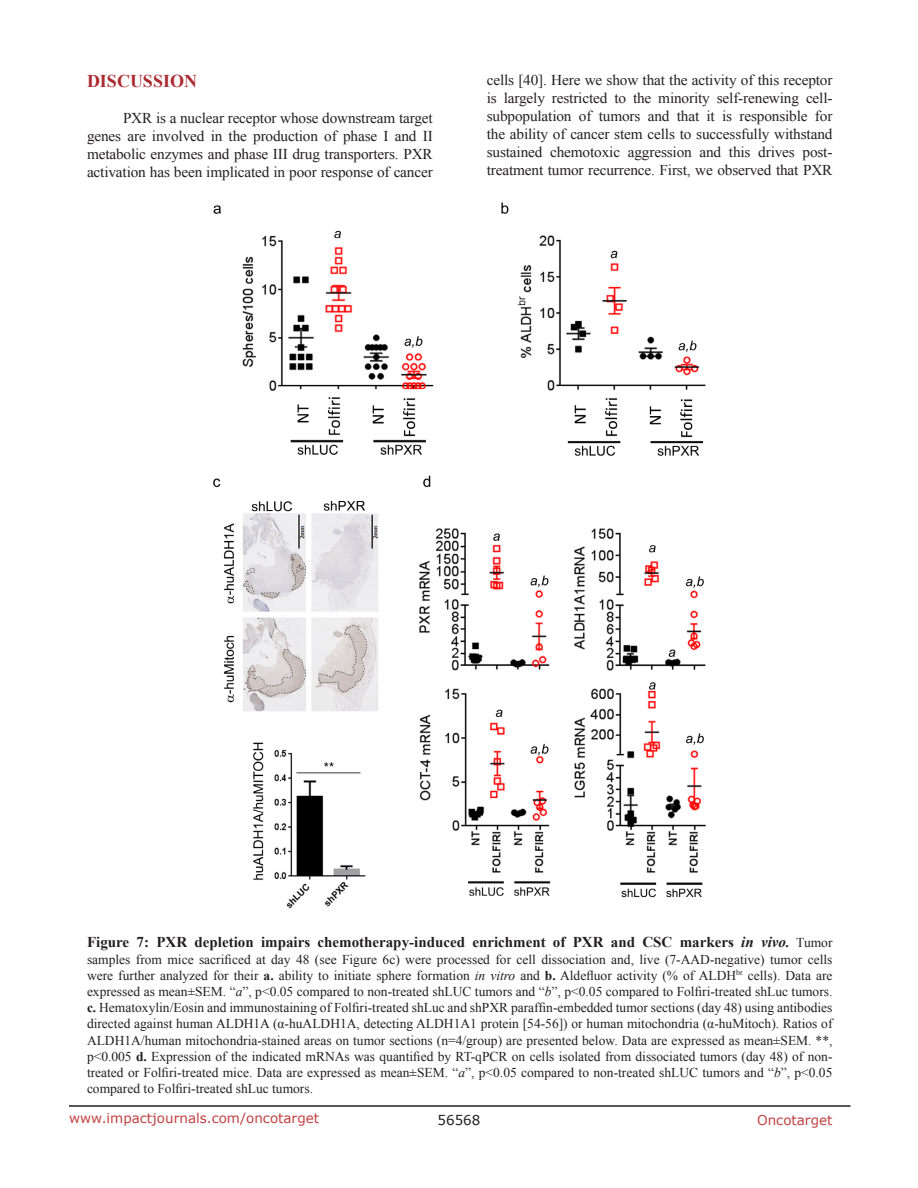
<style>
.page{position:relative;width:918px;height:1188px;background:#fff}
.page>*{position:absolute;margin:0;border:0;box-sizing:border-box;transform-origin:0 0}
.Heading{font:700 18px "Times New Roman";color:#ac2b31}
.BodyText{font:15px/18px "Times New Roman";letter-spacing:-.01em;color:#231f20;text-align:justify}
.figuretext{font:700 15px "Times New Roman";color:#231f20}
.figuretext-2{font:13.5px/16.2px "Times New Roman";color:#231f20;text-align:justify}
.t1{font:13.5px "Verdana";color:#c24141}
.t2{font:13.5px "Verdana";color:#231f20}
.s1{font-style:italic}
.s2{font-weight:400;font-size:13.5px}
.s3{font-weight:700}
</style>
<div class="page">
<hr style="left:69px;top:1105px;width:781px;height:2px;background:#231f20">
<img style="left:213px;top:202px;width:493px;height:707px">
<p class="Heading" style="left:87px;top:69px;width:112px">DISCUSSION</p>
<p class="BodyText" style="left:87px;top:109px;width:347px;text-indent:36px">PXR is a nuclear receptor whose downstream target genes are involved in the production of phase I and II metabolic enzymes and phase III drug transporters. PXR activation has been implicated in poor response of cancer</p>
<p class="BodyText" style="left:487px;top:71px;width:347px">cells [40]. Here we show that the activity of this receptor is largely restricted to the minority self-renewing cell&shy;subpopulation of tumors and that it is responsible for the ability of cancer stem cells to successfully withstand sustained chemotoxic aggression and this drives post&shy;treatment tumor recurrence. First, we observed that PXR</p>
<p class="figuretext" style="left:87px;top:932px;width:747px">Figure 7: PXR depletion impairs chemotherapy-induced enrichment of PXR and CSC markers <span class="s1">in vivo.</span> <span class="s2">Tumor</span></p>
<p class="figuretext-2" style="left:87px;top:951px;width:747px">samples from mice sacrificed at day 48 (see Figure 6c) were processed for cell dissociation and, live (7-AAD-negative) tumor cells were further analyzed for their <span class="s3">a.</span> ability to initiate sphere formation <span class="s1">in vitro</span> and <span class="s3">b.</span> Aldefluor activity (% of ALDH<sup>br</sup> cells). Data are expressed as mean±SEM. “<span class="s1">a</span>”, p&lt;0.05 compared to non-treated shLUC tumors and “<span class="s1">b</span>”, p&lt;0.05 compared to Folfiri-treated shLuc tumors. <span class="s3">c.</span> Hematoxylin/Eosin and immunostaining of Folfiri-treated shLuc and shPXR paraffin-embedded tumor sections (day 48) using antibodies directed against human ALDH1A (α-huALDH1A, detecting ALDH1A1 protein [54-56]) or human mitochondria (α-huMitoch). Ratios of ALDH1A/human mitochondria-stained areas on tumor sections (n=4/group) are presented below. Data are expressed as mean±SEM. **, p&lt;0.005 <span class="s3">d.</span> Expression of the indicated mRNAs was quantified by RT-qPCR on cells isolated from dissociated tumors (day 48) of non&shy;treated or Folfiri-treated mice. Data are expressed as mean±SEM. “<span class="s1">a</span>”, p&lt;0.05 compared to non-treated shLUC tumors and “<span class="s1">b</span>”, p&lt;0.05 compared to Folfiri-treated shLuc tumors.</p>
<p class="t1" style="left:69px;top:1109px;width:252px">www.impactjournals.com/oncotarget</p>
<p class="t2" style="left:438px;top:1111px;width:44px">56568</p>
<p class="t1" style="left:757px;top:1111px;width:77px">Oncotarget</p>
</div>
